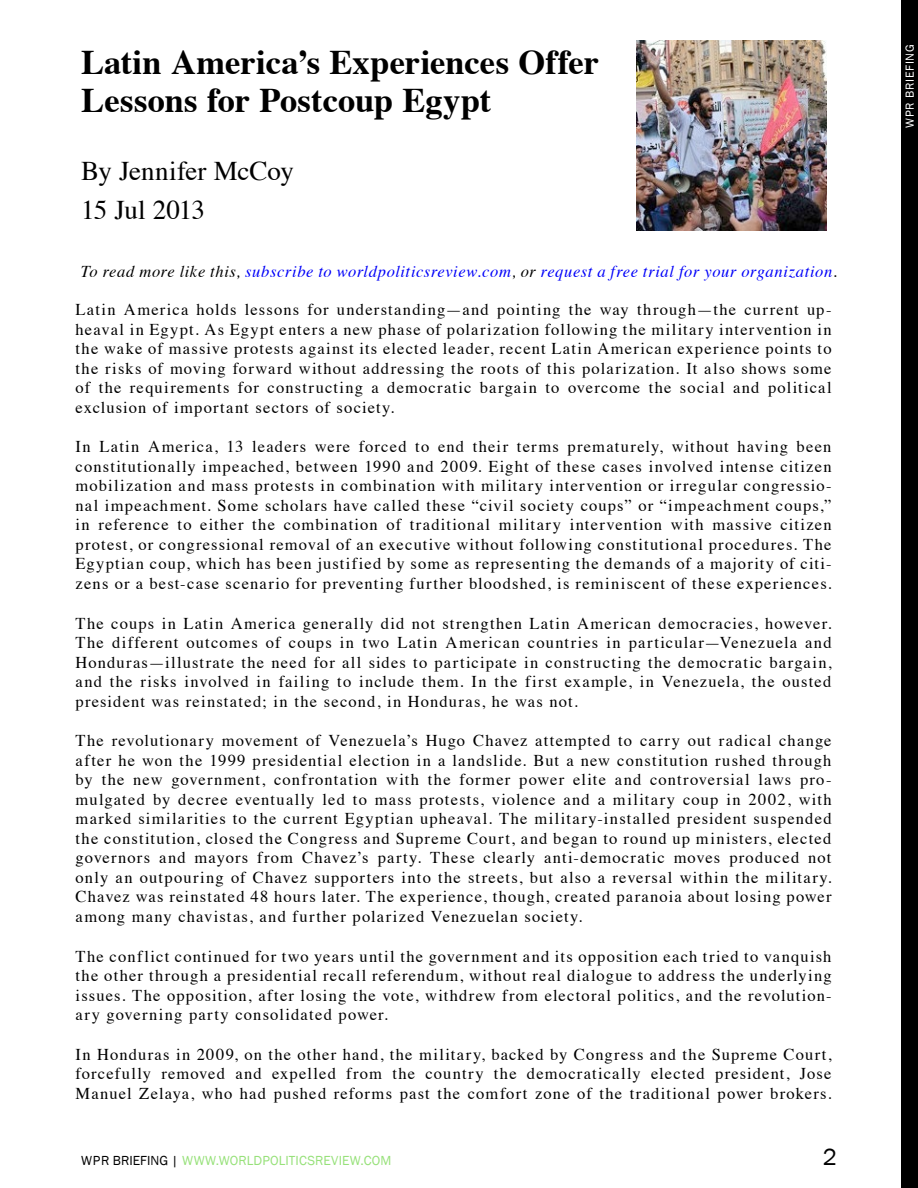
<style>
.page{position:relative;width:918px;height:1188px;background:#fff}
.page>*{position:absolute;margin:0;border:0;box-sizing:border-box;transform-origin:0 0}
.t1{font:700 34.5px/37.5px "Times";color:#000}
.t2{font:27px "Times";letter-spacing:-.005em;color:#000}
.t3{font:27px "Times";letter-spacing:-.025em;color:#000}
.t4{font:24px "Franklin Gothic";color:#000}
.t5{font:16.5px/19.5px "Times";letter-spacing:.07em;color:#000;text-align:justify}
.t6{font:italic 16.5px "Times";letter-spacing:.035em;color:#0000f9}
.t7{font:13.5px "Franklin Gothic";letter-spacing:.01em;color:#97e17a}
.t8{font:12px "Franklin Gothic";letter-spacing:.055em;color:#fff}
.s1{color:#000}
</style>
<div class="page">
<div style="left:902px;top:0;width:16px;height:1188px;background:#000"></div>
<img style="left:636px;top:40px;width:190px;height:190px">
<h1 class="t1" style="left:81px;top:40px;width:520px">Latin America’s Experiences Offer<br>Lessons for Postcoup Egypt</h1>
<h2 class="t2" style="left:81px;top:145px;width:214px">By Jennifer McCoy</h2>
<h2 class="t3" style="left:81px;top:185px;width:125px">15 Jul 2013</h2>
<p class="t6" style="left:81px;top:257px;width:757px"><span class="s1">To read more like this,</span> subscribe to worldpoliticsreview.com<span class="s1">, or</span> request a free trial for your organization<span class="s1">.</span></p>
<p class="t5" style="left:76px;top:298px;width:758px">Latin America holds lessons for understanding—and pointing the way through—the current up&shy;heaval in Egypt. As Egypt enters a new phase of polarization following the military intervention in the wake of massive protests against its elected leader, recent Latin American experience points to the risks of moving forward without addressing the roots of this polarization. It also shows some of the requirements for constructing a democratic bargain to overcome the social and political exclusion of important sectors of society.</p>
<p class="t5" style="left:76px;top:436px;width:758px">In Latin America, 13 leaders were forced to end their terms prematurely, without having been constitutionally impeached, between 1990 and 2009. Eight of these cases involved intense citizen mobilization and mass protests in combination with military intervention or irregular congressio&shy;nal impeachment. Some scholars have called these “civil society coups” or “impeachment coups,” in reference to either the combination of traditional military intervention with massive citizen protest, or congressional removal of an executive without following constitutional procedures. The Egyptian coup, which has been justified by some as representing the demands of a majority of citi&shy;zens or a best-case scenario for preventing further bloodshed, is reminiscent of these experiences.</p>
<p class="t5" style="left:76px;top:612px;width:758px">The coups in Latin America generally did not strengthen Latin American democracies, however.<br>The different outcomes of coups in two Latin American countries in particular—Venezuela and Honduras—illustrate the need for all sides to participate in constructing the democratic bargain, and the risks involved in failing to include them. In the first example, in Venezuela, the ousted president was reinstated; in the second, in Honduras, he was not.</p>
<p class="t5" style="left:76px;top:730px;width:758px">The revolutionary movement of Venezuela’s Hugo Chavez attempted to carry out radical change after he won the 1999 presidential election in a landslide. But a new constitution rushed through by the new government, confrontation with the former power elite and controversial laws pro&shy;mulgated by decree eventually led to mass protests, violence and a military coup in 2002, with marked similarities to the current Egyptian upheaval. The military-installed president suspended the constitution, closed the Congress and Supreme Court, and began to round up ministers, elected governors and mayors from Chavez’s party. These clearly anti-democratic moves produced not only an outpouring of Chavez supporters into the streets, but also a reversal within the military.<br>Chavez was reinstated 48 hours later. The experience, though, created paranoia about losing power among many chavistas, and further polarized Venezuelan society.</p>
<p class="t5" style="left:76px;top:945px;width:757px">The conflict continued for two years until the government and its opposition each tried to vanquish the other through a presidential recall referendum, without real dialogue to address the underlying issues. The opposition, after losing the vote, withdrew from electoral politics, and the revolution&shy;ary governing party consolidated power.</p>
<p class="t5" style="left:76px;top:1043px;width:758px">In Honduras in 2009, on the other hand, the military, backed by Congress and the Supreme Court, forcefully removed and expelled from the country the democratically elected president, Jose Manuel Zelaya, who had pushed reforms past the comfort zone of the traditional power brokers.</p>
<p class="t7" style="left:81px;top:1152px;width:312px"><span class="s1">WPR BRIEFING |</span> WWW.WORLDPOLITICSREVIEW.COM</p>
<h3 class="t4" style="left:823px;top:1142px;width:16px">2</h3>
<p class="t8" style="left:902px;top:128px;width:85px;rotate:-90deg">WPR BRIEFING</p>
</div>
